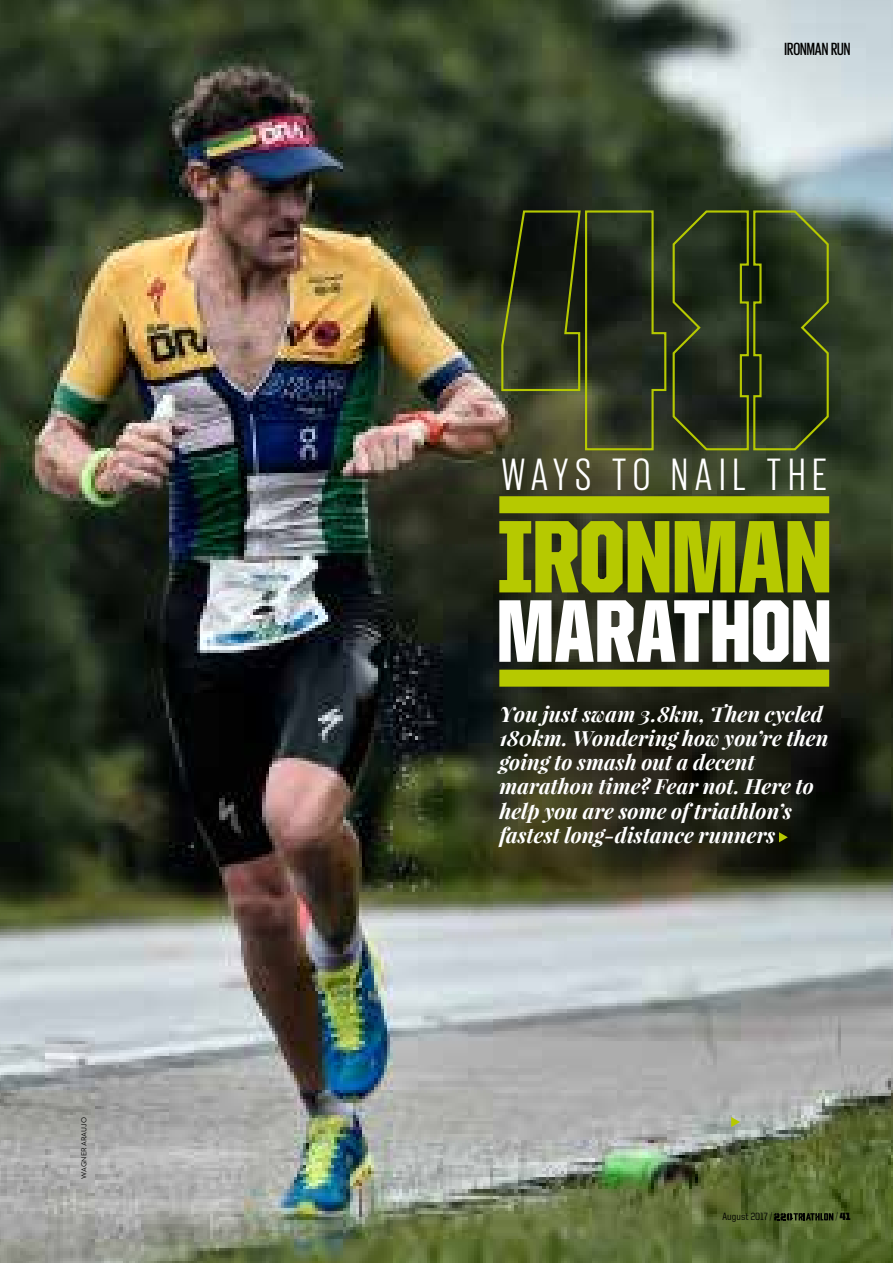
<style>
.page{position:relative;width:893px;height:1263px;background:#fff}
.page>*{position:absolute;margin:0;border:0;box-sizing:border-box;transform-origin:0 0}
.t1{font:46.35px "Giorgio Sans";letter-spacing:.17em;color:#fff}
.t2{font:italic 700 21px/24px "Playfair Display";color:#fff}
.t3{font:500 18px "Giorgio Sans";color:#000}
.t4{font:500 10.5px "United Sans Semi Cond";color:#000}
.t5{font:10.5px "United Sans Semi Cond Stencil";color:#000}
.t6{font:7.5px "Neutraface 2 Text";letter-spacing:-.005em;color:#000}
.s1{font-weight:300}
.s2{font-family:"United Sans Semi Cond";font-weight:300}
</style>
<div class="page">
<img style="left:0;top:0;width:893px;height:1263px">
<svg style="left:731px;top:1117px;width:9px;height:10px"></svg>
<svg style="left:500px;top:209px;width:330px;height:243px;background:#2c351d"></svg>
<svg style="left:499px;top:521px;width:330px;height:71px;background:#8b9a08"></svg>
<svg style="left:499px;top:600px;width:330px;height:62px"></svg>
<div style="left:499px;top:496px;width:330px;height:17px;background:#b6c900"></div>
<div style="left:499px;top:670px;width:330px;height:17px;background:#b6c900"></div>
<svg style="left:779px;top:832px;width:9px;height:10px"></svg>
<svg style="left:774px;top:1213px;width:59px;height:7px"></svg>
<p class="t6" style="left:79px;top:1179px;width:63px;rotate:-90deg">WAGNER ARAUJO</p>
<p class="t3" style="left:785px;top:40px;width:67px">IRONMAN RUN</p>
<h1 class="t1" style="left:502px;top:452px;width:327px">WAYS TO NAIL THE</h1>
<p class="t2" style="left:499px;top:702px;width:331px">You just swam 3.8km, Then cycled<br>180km. Wondering how you’re then going to smash out a decent marathon time? Fear not. Here to help you are some of triathlon’s fastest long-distance runners</p>
<p class="t4" style="left:723px;top:1211px;width:51px">August 2017 <span class="s1">/</span></p>
<p class="t5" style="left:835px;top:1211px;width:17px"><span class="s2">/</span> 41</p>
</div>
